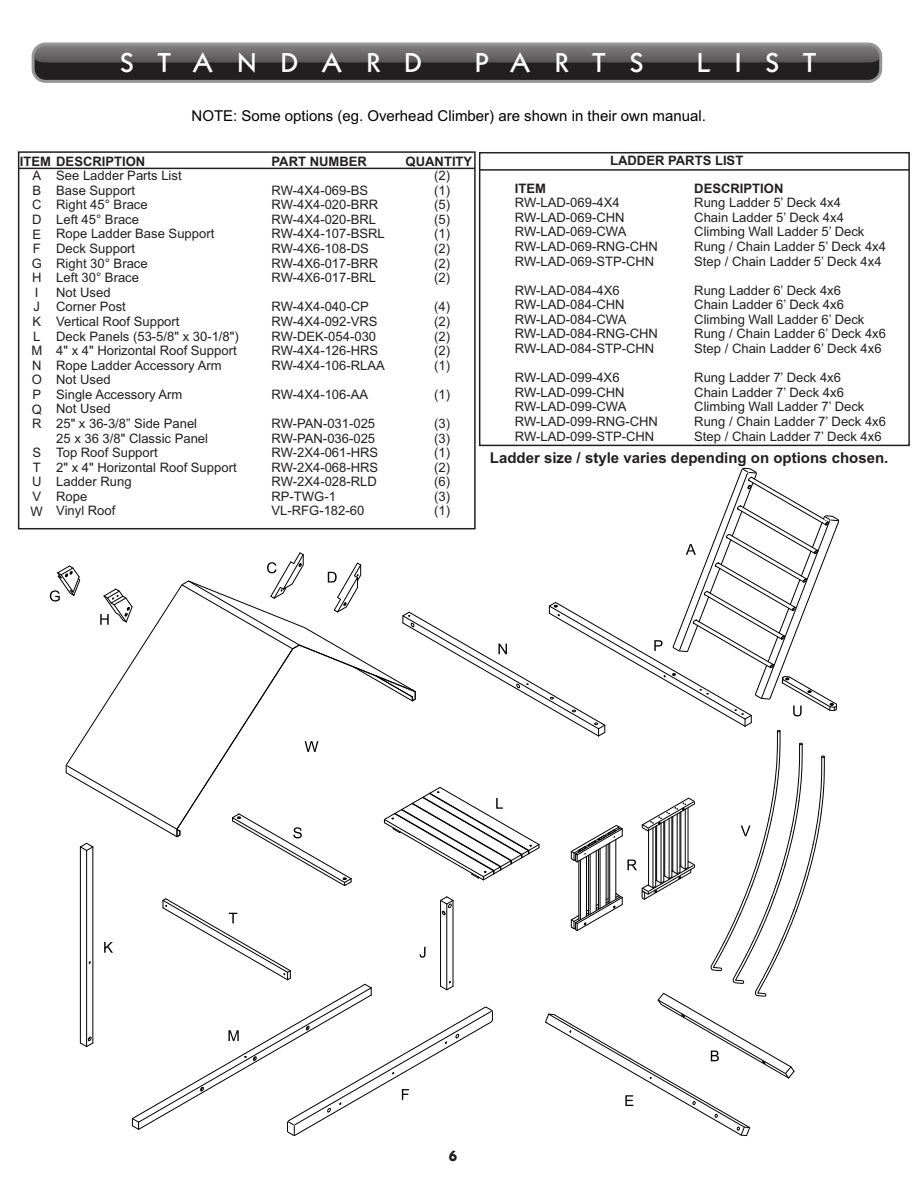
<style>
.page{position:relative;width:918px;height:1188px;background:#fff}
.page>*{position:absolute;margin:0;border:0;box-sizing:border-box;transform-origin:0 0}
.t1{font:27px "Kabale Medium Normal";letter-spacing:.92em;color:#fff}
.t2{font:15px "Arial";color:#000}
.t3{font:700 15px "Arial";color:#231f20}
.t4{font:700 15px "Itc Kabel";color:#231f20}
.t5{font:13.05px/14.5px "Arial";color:#231f20}
.t6{font:700 13.05px "Arial";color:#231f20}
</style>
<div class="page">
<div style="left:33px;top:44px;width:848px;height:37px;background:#231f20;border-radius:12px"></div>
<svg style="left:35px;top:45px;width:844px;height:18px;background:#686565"></svg>
<div style="left:32px;top:43px;width:850px;height:40px;border:3px solid #949698;border-radius:12px"></div>
<div style="left:18px;top:151px;width:458px;height:378px;border:2px solid #231f20"></div>
<svg style="left:50px;top:466px;width:790px;height:671px"></svg>
<hr style="left:19px;top:168px;width:456px;height:1px;background:#231f20">
<div style="left:479px;top:152px;width:431px;height:294px;border:2px solid #231f20"></div>
<hr style="left:479px;top:169px;width:430px;height:2px;background:#231f20">
<h1 class="t1" style="left:121px;top:48px;width:302px">STANDARD</h1>
<h1 class="t1" style="left:476px;top:48px;width:169px">PARTS</h1>
<h1 class="t1" style="left:697px;top:48px;width:120px">LIST</h1>
<p class="t2" style="left:192px;top:110px;width:516px">NOTE: Some options (eg. Overhead Climber) are shown in their own manual.</p>
<p class="t6" style="left:20px;top:156px;width:127px">ITEM DESCRIPTION</p>
<p class="t5" style="left:31px;top:170px;width:12px">A<br>B<br>C<br>D<br>E<br>F<br>G<br>H<br>I<br>J<br>K<br>L<br>M<br>N<br>O<br>P<br>Q<br>R</p>
<p class="t5" style="left:31px;top:447px;width:14px">S<br>T<br>U<br>V<br>W</p>
<p class="t6" style="left:610px;top:155px;width:135px">LADDER PARTS LIST</p>
<p class="t6" style="left:406px;top:156px;width:68px">QUANTITY</p>
<p class="t5" style="left:434px;top:170px;width:17px;text-align:justify">(2) (1) (5) (5) (1) (2) (2) (2)</p>
<p class="t5" style="left:434px;top:301px;width:17px;text-align:justify">(4) (2) (2) (2) (1)</p>
<p class="t5" style="left:434px;top:388px;width:17px">(1)</p>
<p class="t5" style="left:434px;top:417px;width:17px;text-align:justify">(3) (3) (1) (2) (6) (3) (1)</p>
<p class="t6" style="left:272px;top:156px;width:97px">PART NUMBER</p>
<p class="t5" style="left:272px;top:184px;width:115px">RW-4X4-069-BS<br>RW-4X4-020-BRR<br>RW-4X4-020-BRL<br>RW-4X4-107-BSRL<br>RW-4X6-108-DS<br>RW-4X6-017-BRR<br>RW-4X6-017-BRL</p>
<p class="t5" style="left:272px;top:301px;width:115px">RW-4X4-040-CP<br>RW-4X4-092-VRS<br>RW-DEK-054-030<br>RW-4X4-126-HRS<br>RW-4X4-106-RLAA</p>
<p class="t5" style="left:272px;top:388px;width:98px">RW-4X4-106-AA</p>
<p class="t5" style="left:272px;top:417px;width:108px">RW-PAN-031-025<br>RW-PAN-036-025<br>RW-2X4-061-HRS<br>RW-2X4-068-HRS<br>RW-2X4-028-RLD<br>RP-TWG-1<br>VL-RFG-182-60</p>
<p class="t5" style="left:56px;top:170px;width:184px">See Ladder Parts List<br>Base Support<br>Right 45° Brace<br>Left 45° Brace<br>Rope Ladder Base Support<br>Deck Support<br>Right 30° Brace<br>Left 30° Brace<br>Not Used<br>Corner Post<br>Vertical Roof Support<br>Deck Panels (53-5/8" x 30-1/8")<br>4" x 4" Horizontal Roof Support<br>Rope Ladder Accessory Arm<br>Not Used<br>Single Accessory Arm<br>Not Used<br>25" x 36-3/8” Side Panel<br>25 x 36 3/8" Classic Panel<br>Top Roof Support<br>2" x 4" Horizontal Roof Support<br>Ladder Rung<br>Rope<br>Vinyl Roof</p>
<p class="t6" style="left:694px;top:183px;width:91px">DESCRIPTION</p>
<p class="t5" style="left:694px;top:197px;width:193px">Rung Ladder 5’ Deck 4x4<br>Chain Ladder 5’ Deck 4x4<br>Climbing Wall Ladder 5’ Deck<br>Rung / Chain Ladder 5’ Deck 4x4<br>Step / Chain Ladder 5’ Deck 4x4</p>
<p class="t5" style="left:694px;top:284px;width:193px">Rung Ladder 6’ Deck 4x6<br>Chain Ladder 6’ Deck 4x6<br>Climbing Wall Ladder 6’ Deck<br>Rung / Chain Ladder 6’ Deck 4x6<br>Step / Chain Ladder 6’ Deck 4x6</p>
<p class="t5" style="left:694px;top:372px;width:193px">Rung Ladder 7’ Deck 4x6<br>Chain Ladder 7’ Deck 4x6<br>Climbing Wall Ladder 7’ Deck<br>Rung / Chain Ladder 7’ Deck 4x6<br>Step / Chain Ladder 7’ Deck 4x6</p>
<p class="t6" style="left:515px;top:183px;width:33px">ITEM</p>
<p class="t5" style="left:515px;top:197px;width:145px">RW-LAD-069-4X4<br>RW-LAD-069-CHN<br>RW-LAD-069-CWA<br>RW-LAD-069-RNG-CHN<br>RW-LAD-069-STP-CHN</p>
<p class="t5" style="left:515px;top:284px;width:145px">RW-LAD-084-4X6<br>RW-LAD-084-CHN<br>RW-LAD-084-CWA<br>RW-LAD-084-RNG-CHN<br>RW-LAD-084-STP-CHN</p>
<p class="t5" style="left:515px;top:372px;width:145px">RW-LAD-099-4X6<br>RW-LAD-099-CHN<br>RW-LAD-099-CWA<br>RW-LAD-099-RNG-CHN<br>RW-LAD-099-STP-CHN</p>
<p class="t3" style="left:490px;top:452px;width:400px">Ladder size / style varies depending on options chosen.</p>
<p class="t4" style="left:449px;top:1150px;width:10px">6</p>
</div>
